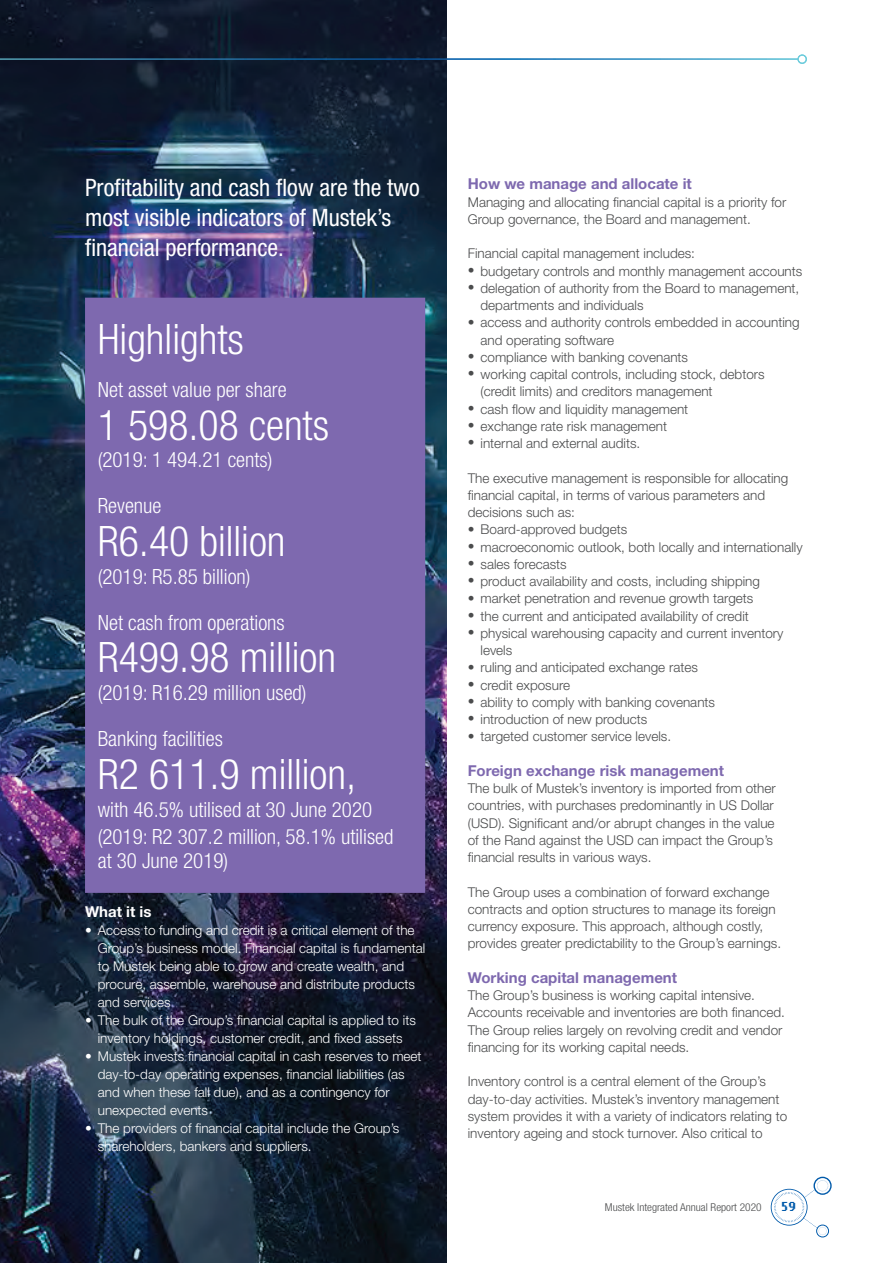
<style>
.page{position:relative;width:893px;height:1263px;background:#fff}
.page>*{position:absolute;margin:0;border:0;box-sizing:border-box;transform-origin:0 0}
.t1{font:300 condensed 42px "Helvetica Neue LT Std";color:#fff}
.t2{font:condensed 24px/30px "Helvetica Neue LT Std";color:#fff}
.t3{font:300 condensed 21px/45.9px "Helvetica Neue LT Std";color:#fff}
.t4{font:700 15px "Helvetica Neue LT Std";color:#7e69af}
.t5{font:700 15px "Helvetica Neue LT Std";color:#fff}
.t6{font:300 13.5px/17.2px "Helvetica Neue LT Std";color:#4b4c4d}
.t7{font:300 13.5px/18px "Helvetica Neue LT Std";color:#fff}
.t8{font:700 13.5px "Lo Res 12 OT";color:#015aaa;scale:.9 1}
.t9{font:300 condensed 10.8px "Helvetica Neue LT Std";color:#4b4c4d;scale:1.06 1}
</style>
<div class="page">
<img style="left:0;top:0;width:446px;height:1263px">
<svg style="left:0;top:58px;width:797px;height:2px;background:#397aa3"></svg>
<div style="left:797px;top:54px;width:10px;height:10px;border:1px solid #6cccdc;border-radius:50%"></div>
<div style="left:85px;top:298px;width:340px;height:595px;background:#7e69af"></div>
<svg style="left:771px;top:1177px;width:61px;height:60px"></svg>
<p class="t2" style="left:85px;top:172px;width:336px">Profitability and cash flow are the two most visible indicators of Mustek’s financial performance.</p>
<p class="t4" style="left:468px;top:175px;width:226px">How we manage and allocate it</p>
<p class="t6" style="left:468px;top:193px;width:320px">Managing and allocating financial capital is a priority for<br>Group governance, the Board and management.</p>
<p class="t6" style="left:468px;top:245px;width:229px">Financial capital management includes:</p>
<p class="t6" style="left:468px;top:262px;width:336px">• budgetary controls and monthly management accounts</p>
<p class="t6" style="left:480px;top:279px;width:320px;text-indent:-13px">• delegation of authority from the Board to management, departments and individuals</p>
<p class="t6" style="left:480px;top:314px;width:321px;text-indent:-13px">• access and authority controls embedded in accounting and operating software</p>
<p class="t6" style="left:468px;top:348px;width:222px">• compliance with banking covenants</p>
<p class="t6" style="left:480px;top:365px;width:286px;text-indent:-13px">• working capital controls, including stock, debtors (credit limits) and creditors management</p>
<p class="t6" style="left:468px;top:400px;width:222px">• cash flow and liquidity management</p>
<p class="t6" style="left:468px;top:417px;width:201px">• exchange rate risk management</p>
<p class="t6" style="left:468px;top:434px;width:174px">• internal and external audits.</p>
<p class="t6" style="left:468px;top:469px;width:322px">The executive management is responsible for allocating financial capital, in terms of various parameters and decisions such as:</p>
<p class="t6" style="left:468px;top:521px;width:161px">• Board-approved budgets</p>
<p class="t6" style="left:468px;top:538px;width:336px">• macroeconomic outlook, both locally and internationally</p>
<p class="t6" style="left:468px;top:555px;width:101px">• sales forecasts</p>
<p class="t6" style="left:468px;top:572px;width:294px">• product availability and costs, including shipping</p>
<p class="t6" style="left:468px;top:590px;width:287px">• market penetration and revenue growth targets</p>
<p class="t6" style="left:468px;top:607px;width:283px">• the current and anticipated availability of credit</p>
<p class="t6" style="left:480px;top:624px;width:304px;text-indent:-13px">• physical warehousing capacity and current inventory levels</p>
<p class="t6" style="left:468px;top:659px;width:232px">• ruling and anticipated exchange rates</p>
<p class="t6" style="left:468px;top:676px;width:104px">• credit exposure</p>
<p class="t6" style="left:468px;top:693px;width:249px">• ability to comply with banking covenants</p>
<p class="t6" style="left:468px;top:710px;width:181px">• introduction of new products</p>
<p class="t6" style="left:468px;top:728px;width:205px">• targeted customer service levels.</p>
<p class="t4" style="left:468px;top:761px;width:258px">Foreign exchange risk management</p>
<p class="t6" style="left:468px;top:779px;width:310px">The bulk of Mustek’s inventory is imported from other countries, with purchases predominantly in US Dollar (USD). Significant and/or abrupt changes in the value of the Rand against the USD can impact the Group’s financial results in various ways.</p>
<p class="t6" style="left:468px;top:883px;width:315px">The Group uses a combination of forward exchange contracts and option structures to manage its foreign currency exposure. This approach, although costly, provides greater predictability to the Group’s earnings.</p>
<p class="t4" style="left:468px;top:968px;width:211px">Working capital management</p>
<p class="t6" style="left:468px;top:986px;width:319px">The Group’s business is working capital intensive.<br>Accounts receivable and inventories are both financed.<br>The Group relies largely on revolving credit and vendor financing for its working capital needs.</p>
<p class="t6" style="left:468px;top:1073px;width:321px">Inventory control is a central element of the Group’s day-to-day activities. Mustek’s inventory management system provides it with a variety of indicators relating to inventory ageing and stock turnover. Also critical to</p>
<p class="t1" style="left:98px;top:315px;width:148px">Highlights</p>
<p class="t3" style="left:98px;top:366px;width:190px">Net asset value per share</p>
<p class="t1" style="left:98px;top:401px;width:233px">1 598.08 cents</p>
<p class="t3" style="left:98px;top:437px;width:176px">(2019: 1 494.21 cents)<br>Revenue</p>
<p class="t1" style="left:98px;top:517px;width:189px">R6.40 billion</p>
<p class="t3" style="left:98px;top:553px;width:189px">(2019: R5.85 billion)<br>Net cash from operations</p>
<p class="t1" style="left:98px;top:633px;width:240px">R499.98 million</p>
<p class="t3" style="left:98px;top:670px;width:210px">(2019: R16.29 million used)<br>Banking facilities</p>
<p class="t1" style="left:98px;top:750px;width:260px">R2 611.9 million,</p>
<p class="t3" style="left:98px;top:795px;width:297px;line-height:27.8px">with 46.5% utilised at 30 June 2020 (2019: R2 307.2 million, 58.1% utilised</p>
<p class="t3" style="left:98px;top:838px;width:132px">at 30 June 2019)</p>
<p class="t5" style="left:85px;top:903px;width:68px">What it is</p>
<p class="t7" style="left:98px;top:921px;width:329px;text-indent:-13px">• Access to funding and credit is a critical element of the Group’s business model. Financial capital is fundamental to Mustek being able to grow and create wealth, and procure, assemble, warehouse and distribute products and services</p>
<p class="t7" style="left:85px;top:1011px;width:332px;text-align:center">• The bulk of the Group’s financial capital is applied to its inventory holdings, customer credit, and fixed assets</p>
<p class="t7" style="left:98px;top:1047px;width:325px;text-indent:-13px">• Mustek invests financial capital in cash reserves to meet day-to-day operating expenses, financial liabilities (as and when these fall due), and as a contingency for unexpected events</p>
<p class="t7" style="left:98px;top:1119px;width:303px;text-indent:-13px">• The providers of financial capital include the Group’s shareholders, bankers and suppliers.</p>
<p class="t9" style="left:605px;top:1201px;width:149px">Mustek Integrated Annual Report 2020</p>
<p class="t8" style="left:781px;top:1198px;width:18px">59</p>
</div>
